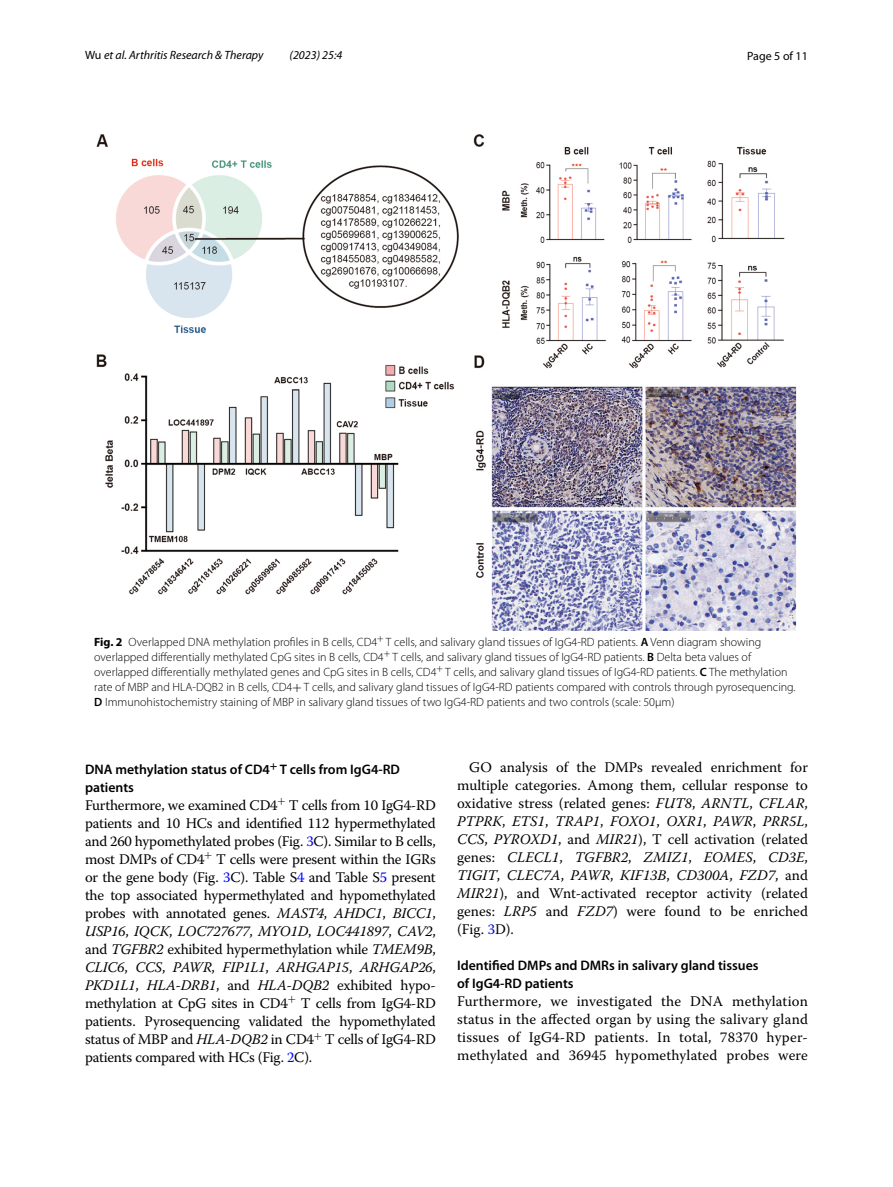
<style>
.page{position:relative;width:893px;height:1187px;background:#fff}
.page>*{position:absolute;margin:0;border:0;box-sizing:border-box;transform-origin:0 0}
.t1{font:14.7px/18px "Warnock Pro";color:#000;text-align:justify}
.t2{font:600 13.8px/18px "Myriad Pro";color:#000}
.t3{font:300 12px/15px "Myriad Pro";color:#000}
.t4{font:italic 12px "Myriad Pro";color:#000}
.t5{font:12px "Myriad Pro";color:#000}
.s1{font-style:normal}
.s2{font-weight:700}
.s3{font-weight:600}
.s4{font-family:"MTSY";font-weight:400}
.s5{color:#00f}
.s6{font-style:italic}
</style>
<div class="page">
<img style="left:96px;top:134px;width:701px;height:496px">
<p class="t4" style="left:85px;top:48px;width:180px"><span class="s1">Wu</span> et al. Arthritis Research &amp; Therapy</p>
<p class="t4" style="left:290px;top:48px;width:54px">(2023) 25:4</p>
<p class="t5" style="left:747px;top:48px;width:62px">Page 5 of 11</p>
<p class="t3" style="left:94px;top:634px;width:703px"><span class="s2">Fig. 2</span> Overlapped DNA methylation profiles in B cells, CD4<sup>+</sup> T cells, and salivary gland tissues of IgG4-RD patients. <span class="s3">A</span> Venn diagram showing overlapped differentially methylated CpG sites in B cells, CD4<sup>+</sup> T cells, and salivary gland tissues of IgG4-RD patients. <span class="s3">B</span> Delta beta values of overlapped differentially methylated genes and CpG sites in B cells, CD4<sup>+</sup> T cells, and salivary gland tissues of IgG4-RD patients. <span class="s3">C</span> The methylation rate of MBP and HLA-DQB2 in B cells, CD4<span class="s4">+</span> T cells, and salivary gland tissues of IgG4-RD patients compared with controls through pyrosequencing.<br><span class="s3">D</span> Immunohistochemistry staining of MBP in salivary gland tissues of two IgG4-RD patients and two controls (scale: 50μm)</p>
<p class="t2" style="left:85px;top:760px;width:316px">DNA methylation status of CD4<sup>+</sup> T cells from IgG4‑RD patients</p>
<p class="t1" style="left:85px;top:796px;width:352px">Furthermore, we examined CD4<sup>+</sup> T cells from 10 IgG4-RD patients and 10 HCs and identified 112 hypermethylated and 260 hypomethylated probes (Fig. <span class="s5">3</span>C). Similar to B cells, most DMPs of CD4<sup>+</sup> T cells were present within the IGRs or the gene body (Fig. <span class="s5">3</span>C). Table S<span class="s5">4</span> and Table S<span class="s5">5</span> present the top associated hypermethylated and hypomethylated probes with annotated genes. <span class="s6">MAST4</span>, <span class="s6">AHDC1</span>, <span class="s6">BICC1</span>, <span class="s6">USP16</span>, <span class="s6">IQCK</span>, <span class="s6">LOC727677</span>, <span class="s6">MYO1D</span>, <span class="s6">LOC441897</span>, <span class="s6">CAV2</span>, and <span class="s6">TGFBR2</span> exhibited hypermethylation while <span class="s6">TMEM9B</span>, <span class="s6">CLIC6</span>, <span class="s6">CCS</span>, <span class="s6">PAWR</span>, <span class="s6">FIP1L1</span>, <span class="s6">ARHGAP15</span>, <span class="s6">ARHGAP26</span>, <span class="s6">PKD1L1</span>, <span class="s6">HLA-DRB1</span>, and <span class="s6">HLA-DQB2</span> exhibited hypo&shy;methylation at CpG sites in CD4<sup>+</sup> T cells from IgG4-RD patients. Pyrosequencing validated the hypomethylated status of MBP and <span class="s6">HLA-DQB2</span> in CD4<sup>+</sup> T cells of IgG4-RD patients compared with HCs (Fig. <span class="s5">2</span>C).</p>
<p class="t1" style="left:457px;top:757px;width:352px;text-indent:12px">GO analysis of the DMPs revealed enrichment for multiple categories. Among them, cellular response to oxidative stress (related genes: <span class="s6">FUT8</span>, <span class="s6">ARNTL</span>, <span class="s6">CFLAR</span>, <span class="s6">PTPRK</span>, <span class="s6">ETS1</span>, <span class="s6">TRAP1</span>, <span class="s6">FOXO1</span>, <span class="s6">OXR1</span>, <span class="s6">PAWR</span>, <span class="s6">PRR5L</span>, <span class="s6">CCS</span>, <span class="s6">PYROXD1</span>, and <span class="s6">MIR21</span>), T cell activation (related genes: <span class="s6">CLECL1</span>, <span class="s6">TGFBR2</span>, <span class="s6">ZMIZ1</span>, <span class="s6">EOMES</span>, <span class="s6">CD3E</span>, <span class="s6">TIGIT</span>, <span class="s6">CLEC7A</span>, <span class="s6">PAWR</span>, <span class="s6">KIF13B</span>, <span class="s6">CD300A</span>, <span class="s6">FZD7</span>, and <span class="s6">MIR21</span>), and Wnt-activated receptor activity (related genes: <span class="s6">LRP5</span> and <span class="s6">FZD7</span>) were found to be enriched (Fig. <span class="s5">3</span>D).</p>
<p class="t2" style="left:457px;top:955px;width:303px">Identified DMPs and DMRs in salivary gland tissues of IgG4‑RD patients</p>
<p class="t1" style="left:457px;top:991px;width:352px">Furthermore, we investigated the DNA methylation status in the affected organ by using the salivary gland tissues of IgG4-RD patients. In total, 78370 hyper&shy;methylated and 36945 hypomethylated probes were</p>
</div>
